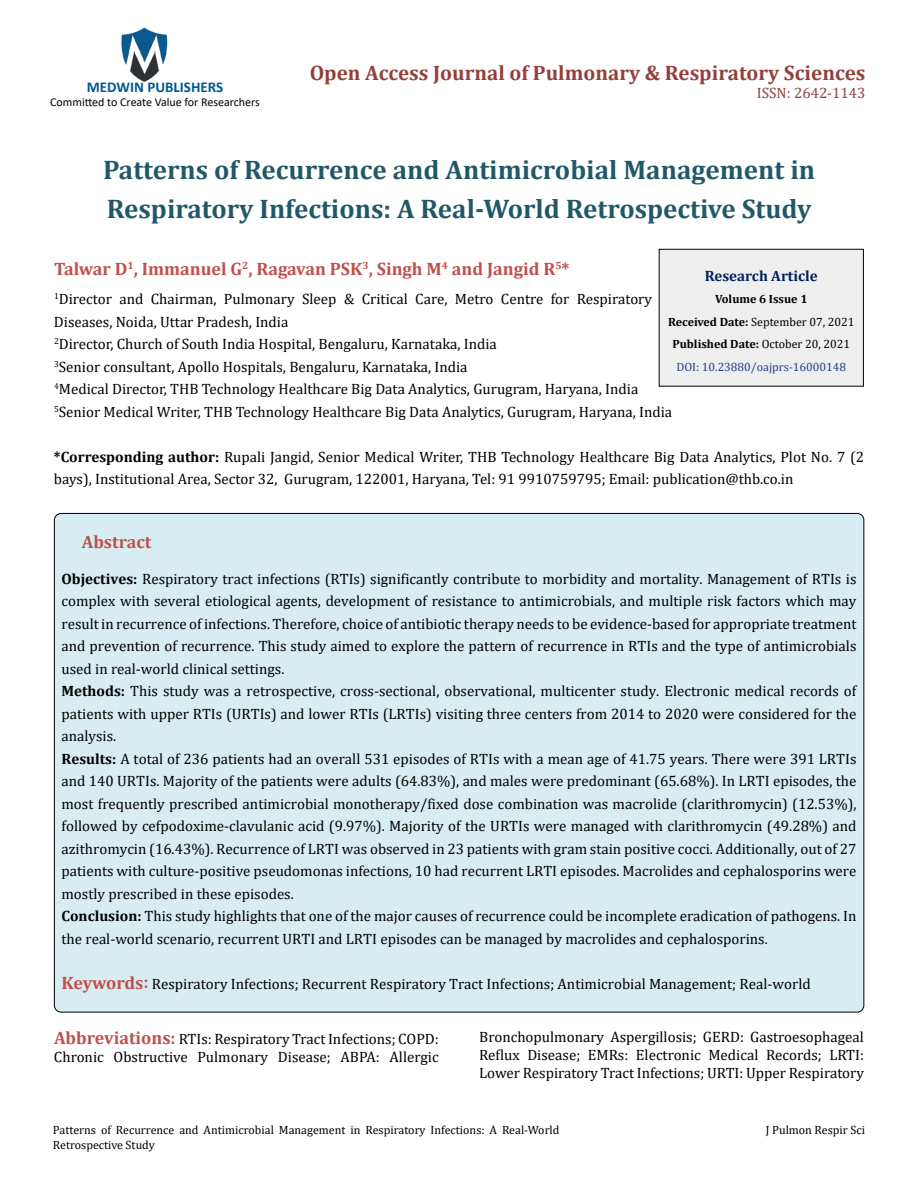
<style>
.page{position:relative;width:918px;height:1188px;background:#fff}
.page>*{position:absolute;margin:0;border:0;box-sizing:border-box;transform-origin:0 0}
.t1{font:700 27px/39px "Cambria";color:#215868}
.t2{font:700 21px "Cambria";color:#953f3c}
.t3{font:700 18px "Cambria";color:#c0504d}
.t4{font:15px/22.5px "Cambria";color:#000}
.t5{font:700 15px "Calibri";color:#005991}
.t6{font:700 15px "Cambria";color:#002060}
.t7{font:15px "Cambria";color:#953f3c}
.t8{font:12px/14.4px "Cambria";color:#000}
.t9{font:700 12px/22.5px "Cambria";color:#000;text-align:center}
.t10{font:12px "Calibri";color:#000}
.s1{font-weight:700}
.s2{font-weight:400}
.s3{font-weight:400;color:#25408f}
.s4{font-weight:700;font-size:18px;color:#c0504d}
.s5{font-family:"Calibri";font-weight:700;font-size:18px;color:#c0504d}
</style>
<div class="page">
<img style="left:121px;top:27px;width:47px;height:55px">
<div style="left:659px;top:249px;width:204px;height:137px;background:#efefef"></div>
<div style="left:659px;top:249px;width:205px;height:138px;border:1px solid #000"></div>
<div style="left:54px;top:513px;width:810px;height:499px;background:#d8edf2;border-radius:7px"></div>
<p class="t5" style="left:87px;top:76px;width:138px">MEDWIN PUBLISHERS</p>
<p class="t10" style="left:50px;top:94px;width:211px">Committed to Create Value for Researchers</p>
<h2 class="t2" style="left:310px;top:58px;width:557px">Open Access Journal of Pulmonary &amp; Respiratory Sciences</h2>
<p class="t7" style="left:757px;top:84px;width:110px">ISSN: 2642-1143</p>
<h1 class="t1" style="left:103px;top:150px;width:714px">Patterns of Recurrence and Antimicrobial Management in<br>Respiratory Infections: A Real-World Retrospective Study</h1>
<p class="t3" style="left:54px;top:256px;width:517px">Talwar D<sup>1</sup>, Immanuel G<sup>2</sup>, Ragavan PSK<sup>3</sup>, Singh M<sup>4</sup> and Jangid R<sup>5</sup>*</p>
<p class="t4" style="left:54px;top:288px;width:620px"><sup>1</sup>Director and Chairman, Pulmonary Sleep &amp; Critical Care, Metro Centre for Respiratory Diseases, Noida, Uttar Pradesh, India<br><sup>2</sup>Director, Church of South India Hospital, Bengaluru, Karnataka, India<br><sup>3</sup>Senior consultant, Apollo Hospitals, Bengaluru, Karnataka, India<br><sup>4</sup>Medical Director, THB Technology Healthcare Big Data Analytics, Gurugram, Haryana, India <sup>5</sup>Senior Medical Writer, THB Technology Healthcare Big Data Analytics, Gurugram, Haryana, India</p>
<p class="t4" style="left:54px;top:445px;width:812px"><span class="s1">*Corresponding author:</span> Rupali Jangid, Senior Medical Writer, THB Technology Healthcare Big Data Analytics, Plot No. 7 (2 bays), Institutional Area, Sector 32, Gurugram, 122001, Haryana, Tel: 91 9910759795; Email: publication@thb.co.in</p>
<p class="t6" style="left:705px;top:265px;width:114px">Research Article</p>
<p class="t9" style="left:668px;top:288px;width:188px">Volume 6 Issue 1<br>Received Date: <span class="s2">September 07, 2021<br></span>Published Date: <span class="s2">October 20, 2021<br></span><span class="s3">DOI: 10.23880/oajprs-16000148</span></p>
<p class="t3" style="left:82px;top:529px;width:71px">Abstract</p>
<p class="t4" style="left:62px;top:568px;width:797px"><span class="s1">Objectives:</span> Respiratory tract infections (RTIs) significantly contribute to morbidity and mortality. Management of RTIs is complex with several etiological agents, development of resistance to antimicrobials, and multiple risk factors which may result in recurrence of infections. Therefore, choice of antibiotic therapy needs to be evidence-based for appropriate treatment and prevention of recurrence. This study aimed to explore the pattern of recurrence in RTIs and the type of antimicrobials used in real-world clinical settings.<br><span class="s1">Methods:</span> This study was a retrospective, cross-sectional, observational, multicenter study. Electronic medical records of patients with upper RTIs (URTIs) and lower RTIs (LRTIs) visiting three centers from 2014 to 2020 were considered for the analysis.<br><span class="s1">Results:</span> A total of 236 patients had an overall 531 episodes of RTIs with a mean age of 41.75 years. There were 391 LRTIs and 140 URTIs. Majority of the patients were adults (64.83%), and males were predominant (65.68%). In LRTI episodes, the most frequently prescribed antimicrobial monotherapy/fixed dose combination was macrolide (clarithromycin) (12.53%), followed by cefpodoxime-clavulanic acid (9.97%). Majority of the URTIs were managed with clarithromycin (49.28%) and azithromycin (16.43%). Recurrence of LRTI was observed in 23 patients with gram stain positive cocci. Additionally, out of 27 patients with culture-positive pseudomonas infections, 10 had recurrent LRTI episodes. Macrolides and cephalosporins were mostly prescribed in these episodes.<br><span class="s1">Conclusion:</span> This study highlights that one of the major causes of recurrence could be incomplete eradication of pathogens. In the real-world scenario, recurrent URTI and LRTI episodes can be managed by macrolides and cephalosporins.</p>
<p class="t4" style="left:62px;top:973px;width:751px"><span class="s4">Keywords</span><span class="s5">:</span> Respiratory Infections; Recurrent Respiratory Tract Infections; Antimicrobial Management; Real-world</p>
<p class="t4" style="left:54px;top:1030px;width:386px;line-height:18px"><span class="s4">Abbreviations:</span> RTIs: Respiratory Tract Infections; COPD:<br>Chronic Obstructive Pulmonary Disease; ABPA: Allergic</p>
<p class="t4" style="left:479px;top:1028px;width:386px;line-height:18px;text-align:justify">Bronchopulmonary Aspergillosis; GERD: Gastroesophageal Reflux Disease; EMRs: Electronic Medical Records; LRTI:<br>Lower Respiratory Tract Infections; URTI: Upper Respiratory</p>
<p class="t8" style="left:53px;top:1123px;width:508px">Patterns of Recurrence and Antimicrobial Management in Respiratory Infections: A Real-World<br>Retrospective Study</p>
<p class="t8" style="left:766px;top:1123px;width:101px">J Pulmon Respir Sci</p>
</div>
